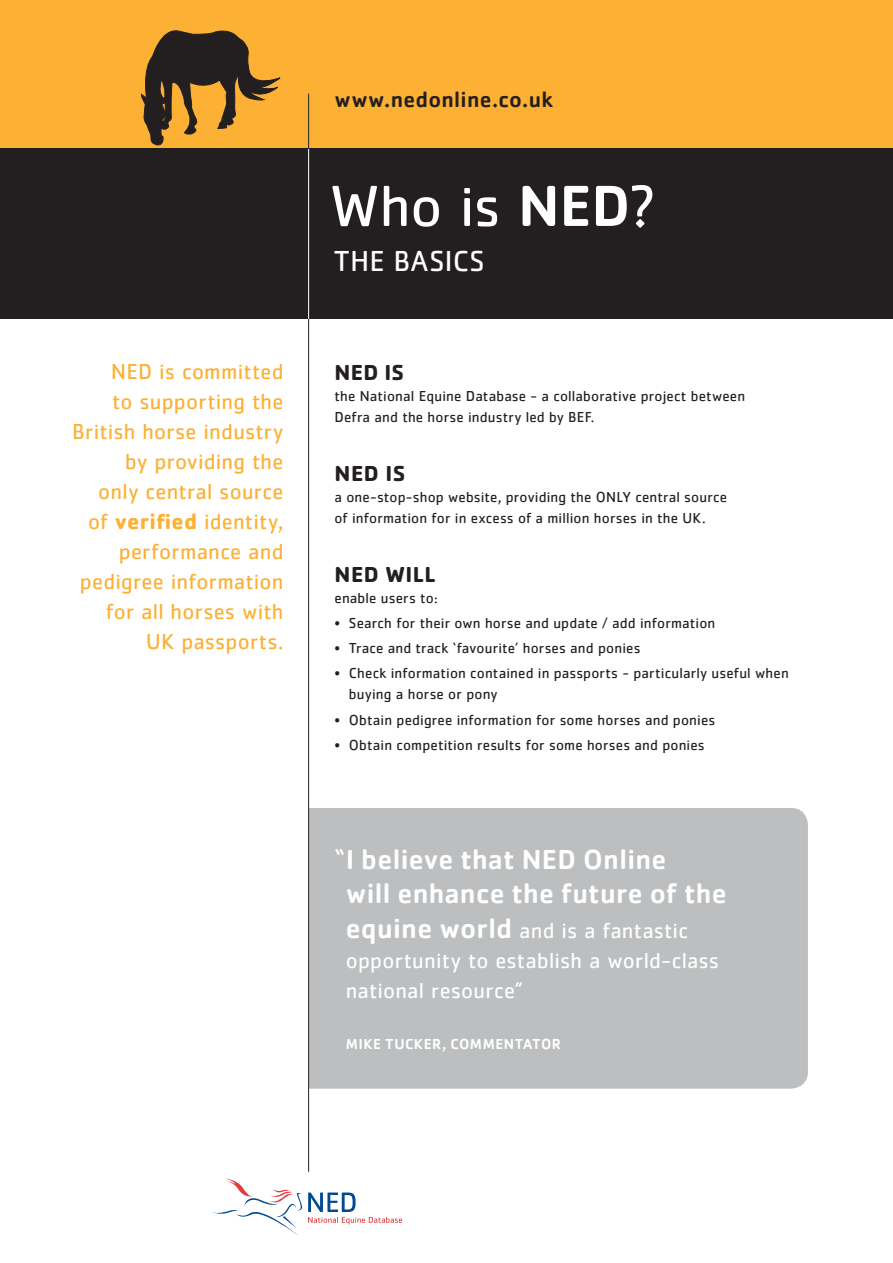
<style>
.page{position:relative;width:893px;height:1263px;background:#fff}
.page>*{position:absolute;margin:0;border:0;box-sizing:border-box;transform-origin:0 0}
.t1{font:60px "Cachet";color:#fff}
.t2{font:30px "Cachet";letter-spacing:.01em;color:#fff}
.t3{font:500 28.5px/34.5px "Cachet";letter-spacing:.01em;color:#fff}
.t4{font:22.5px/30px "Cachet";letter-spacing:.01em;color:#fcb034;text-align:right}
.t5{font:22.5px/30px "Cachet";letter-spacing:.01em;color:#fff}
.t6{font:500 22.5px "Cachet";letter-spacing:.015em;color:#231f20}
.t7{font:700 22.5px "Cachet";letter-spacing:.02em;color:#231f20}
.t8{font:15px/21px "Cachet";letter-spacing:.01em;color:#231f20}
.t9{font:500 15px "Cachet";letter-spacing:.035em;color:#fff}
.s1{font-weight:700}
.s2{font-weight:500}
.s3{font-weight:400}
.s4{font-weight:500;font-size:28.5px}
</style>
<div class="page">
<div style="left:0;top:0;width:893px;height:225px;background:#fcb034"></div>
<div style="left:0;top:149px;width:893px;height:170px;background:#231f20"></div>
<svg style="left:212px;top:1178px;width:190px;height:57px"></svg>
<svg style="left:141px;top:30px;width:139px;height:115px"></svg>
<div style="left:275px;top:808px;width:533px;height:281px;background:#bcbec0;border-radius:17px"></div>
<div style="left:254px;top:787px;width:55px;height:312px;background:#fff"></div>
<hr style="left:308px;top:94px;width:1px;height:1078px;background:#231f20">
<hr style="left:308px;top:149px;width:1px;height:170px;background:#fff">
<h3 class="t4" style="left:72px;top:356px;width:213px">NED is committed<br>to supporting the<br>British horse industry by providing the<br>only central source<br>of <span class="s1">verified</span> identity, performance and pedigree information for all horses with<br>UK passports.</h3>
<h3 class="t6" style="left:334px;top:85px;width:220px">www.nedonline.co.uk</h3>
<h1 class="t1" style="left:330px;top:171px;width:329px">Who is <span class="s2">NED</span>?</h1>
<h2 class="t2" style="left:334px;top:243px;width:152px">the basics</h2>
<h3 class="t7" style="left:334px;top:357px;width:15px">NED</h3>
<h3 class="t7" style="left:384px;top:357px;width:21px">is</h3>
<p class="t8" style="left:334px;top:385px;width:412px">the National Equine Database - a collaborative project between<br>Defra and the horse industry led by BEF.</p>
<h3 class="t7" style="left:334px;top:458px;width:15px">NED</h3>
<h3 class="t7" style="left:385px;top:458px;width:21px">is</h3>
<p class="t8" style="left:334px;top:486px;width:394px">a one-stop-shop website, providing the ONLY central source of information for in excess of a million horses in the UK.</p>
<h3 class="t7" style="left:334px;top:559px;width:15px">NED</h3>
<h3 class="t7" style="left:385px;top:559px;width:51px">will</h3>
<p class="t8" style="left:334px;top:587px;width:105px">enable users to:</p>
<p class="t8" style="left:334px;top:612px;width:382px">• Search for their own horse and update / add information</p>
<p class="t8" style="left:334px;top:637px;width:307px">• Trace and track ‘favourite’ horses and ponies</p>
<p class="t8" style="left:349px;top:662px;width:441px;text-indent:-14px">• Check information contained in passports - particularly useful when buying a horse or pony</p>
<p class="t8" style="left:334px;top:709px;width:382px">• Obtain pedigree information for some horses and ponies</p>
<p class="t8" style="left:334px;top:734px;width:372px">• Obtain competition results for some horses and ponies</p>
<h3 class="t3" style="left:346px;top:841px;width:382px;text-indent:-11px"><span class="s3">“</span>I believe that NED Online<br>will enhance the future of the</h3>
<h3 class="t5" style="left:346px;top:915px;width:375px"><span class="s4">equine world</span> and is a fantastic opportunity to establish a world-class national resource”</h3>
<p class="t9" style="left:346px;top:1034px;width:116px">Mi ke Tucker, Comment</p>
<p class="t9" style="left:523px;top:1034px;width:40px">ato r</p>
</div>
